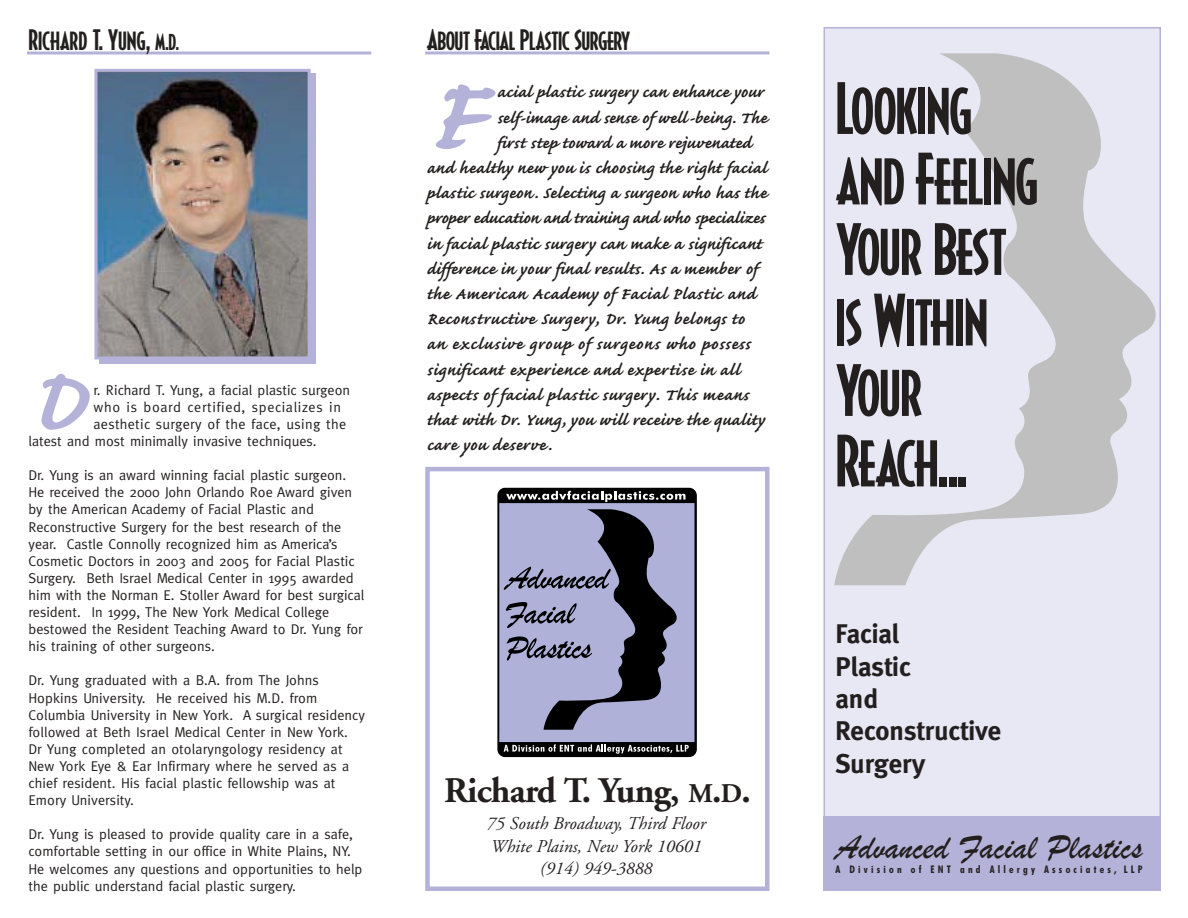
<style>
.page{position:relative;width:1188px;height:918px;background:#fff}
.page>*{position:absolute;margin:0;border:0;box-sizing:border-box;transform-origin:0 0}
.t1{font:700 131.25px "Caflisch Script";color:#b4b2d8}
.t2{font:700 111.45px "Caflisch Script";color:#b4b2d8}
.t3{font:67.5px/70.5px "Decotura ICG";letter-spacing:-.025em;color:#231f1f}
.t4{font:36px "Brush Script";color:#231f1f}
.t5{font:700 36px "Adobe Garamond";letter-spacing:-.02em;color:#231f1f}
.t6{font:27px "Decotura ICG";letter-spacing:-.025em;color:#231f1f}
.t7{font:700 27px/32.4px "Meta";color:#231f1f}
.t8{font:700 21px "Caflisch Script";letter-spacing:.015em;color:#231f1f}
.t9{font:700 21px "Caflisch Script";letter-spacing:-.01em;color:#231f1f}
.t10{font:700 21px "Caflisch Script";letter-spacing:.045em;color:#231f1f}
.t11{font:italic 18px/22.5px "Adobe Garamond";color:#231f1f;text-align:center}
.t12{font:14.25px/17.1px "Meta";color:#231f1f}
.t13{font:14.25px "Meta";letter-spacing:.02em;color:#231f1f}
.t14{font:14.25px "Meta";letter-spacing:.045em;color:#231f1f}
.t15{font:700 condensed 10.5px "Futura BT";letter-spacing:.31em;color:#231f1f}
.s1{font-size:21px}
.s2{font-size:27px}
</style>
<div class="page">
<hr style="left:27px;top:52px;width:344px;height:3px;background:#b4b2d8">
<div style="left:425px;top:467px;width:345px;height:424px;border:4px solid #b4b2d8"></div>
<svg style="left:827px;top:30px;width:331px;height:787px;fill:#e8e8f4"></svg>
<div style="left:824px;top:817px;width:337px;height:74px;background:#b4b2d8"></div>
<div style="left:497px;top:488px;width:200px;height:269px;background:linear-gradient(to right,#040405,#020202);border:1px solid #000;border-radius:7px"></div>
<svg style="left:499px;top:503px;width:195px;height:239px;fill:#afb1d8"></svg>
<svg style="left:504px;top:744px;width:185px;height:10px"></svg>
<svg style="left:506px;top:491px;width:180px;height:11px"></svg>
<svg style="left:504px;top:567px;width:107px;height:23px"></svg>
<svg style="left:506px;top:602px;width:71px;height:26px"></svg>
<svg style="left:507px;top:637px;width:85px;height:24px"></svg>
<div style="left:99px;top:73px;width:216px;height:291px;background:#b4b2d8"></div>
<img style="left:98px;top:73px;width:209px;height:282px">
<div style="left:94px;top:69px;width:217px;height:290px;border:3px solid #b4b2d8"></div>
<hr style="left:425px;top:51px;width:345px;height:3px;background:#b4b2d8">
<h3 class="t6" style="left:28px;top:25px;width:152px">Richard T. Yung, <span class="s1">M.D.</span></h3>
<h3 class="t6" style="left:427px;top:25px;width:205px">About Facial Plastic Surgery</h3>
<h2 class="t2" style="left:28px;top:362px;width:57px">D</h2>
<p class="t12" style="left:94px;top:383px;width:258px">r. Richard T. Yung, a facial plastic surgeon</p>
<p class="t14" style="left:94px;top:402px;width:249px">who is board certified, specializes in</p>
<p class="t13" style="left:94px;top:419px;width:254px">aesthetic surgery of the face, using the</p>
<p class="t12" style="left:28px;top:434px;width:290px">latest and most minimally invasive techniques.</p>
<p class="t12" style="left:28px;top:468px;width:337px">Dr. Yung is an award winning facial plastic surgeon.<br>He received the 2000 John Orlando Roe Award given by the American Academy of Facial Plastic and Reconstructive Surgery for the best research of the year. Castle Connolly recognized him as America’s Cosmetic Doctors in 2003 and 2005 for Facial Plastic Surgery. Beth Israel Medical Center in 1995 awarded him with the Norman E. Stoller Award for best surgical resident. In 1999, The New York Medical College bestowed the Resident Teaching Award to Dr. Yung for his training of other surgeons.</p>
<p class="t12" style="left:29px;top:673px;width:338px">Dr. Yung graduated with a B.A. from The Johns Hopkins University. He received his M.D. from Columbia University in New York. A surgical residency followed at Beth Israel Medical Center in New York.<br>Dr Yung completed an otolaryngology residency at New York Eye &amp; Ear Infirmary where he served as a chief resident. His facial plastic fellowship was at Emory University.</p>
<p class="t12" style="left:29px;top:827px;width:336px">Dr. Yung is pleased to provide quality care in a safe, comfortable setting in our office in White Plains, NY.<br>He welcomes any questions and opportunities to help the public understand facial plastic surgery.</p>
<h1 class="t1" style="left:427px;top:69px;width:59px">F</h1>
<h3 class="t8" style="left:497px;top:85px;width:268px">acial plastic surgery can enhance your</h3>
<h3 class="t8" style="left:497px;top:110px;width:272px">self-image and sense of well-being. The</h3>
<h3 class="t8" style="left:497px;top:135px;width:256px">first step toward a more rejuvenated</h3>
<h3 class="t8" style="left:427px;top:160px;width:342px">and healthy new you is choosing the right facial</h3>
<h3 class="t8" style="left:427px;top:186px;width:342px">plastic surgeon. Selecting a surgeon who has the</h3>
<h3 class="t9" style="left:427px;top:211px;width:340px">proper education and training and who specializes</h3>
<h3 class="t8" style="left:427px;top:236px;width:337px">in facial plastic surgery can make a significant</h3>
<h3 class="t8" style="left:427px;top:261px;width:332px">difference in your final results. As a member of</h3>
<h3 class="t8" style="left:427px;top:286px;width:330px">the American Academy of Facial Plastic and</h3>
<h3 class="t8" style="left:427px;top:312px;width:320px">Reconstructive Surgery, Dr. Yung belongs to</h3>
<h3 class="t10" style="left:427px;top:337px;width:325px">an exclusive group of surgeons who possess</h3>
<h3 class="t8" style="left:427px;top:362px;width:315px">significant experience and expertise in all</h3>
<h3 class="t8" style="left:427px;top:387px;width:323px">aspects of facial plastic surgery. This means</h3>
<h3 class="t8" style="left:427px;top:412px;width:339px">that with Dr. Yung, you will receive the quality</h3>
<h3 class="t8" style="left:427px;top:438px;width:126px">care you deserve.</h3>
<h3 class="t5" style="left:444px;top:777px;width:308px">Richard T. Yung, <span class="s2">M</span>.<span class="s2">D</span>.</h3>
<p class="t11" style="left:487px;top:814px;width:220px">75 South Broadway, Third Floor<br>White Plains, New York 10601 (914) 949-3888</p>
<h3 class="t3" style="left:836px;top:75px;width:205px">Looking and Feeling<br>Your Best is Within<br>Your<br>Reach...</h3>
<h3 class="t7" style="left:836px;top:620px;width:167px">Facial<br>Plastic<br>and<br>Reconstructive<br>Surgery</h3>
<h3 class="t4" style="left:836px;top:825px;width:309px">Advanced Facial Plastics</h3>
<p class="t15" style="left:836px;top:866px;width:309px">A Division of ENT and Allergy Associates, LLP</p>
</div>
